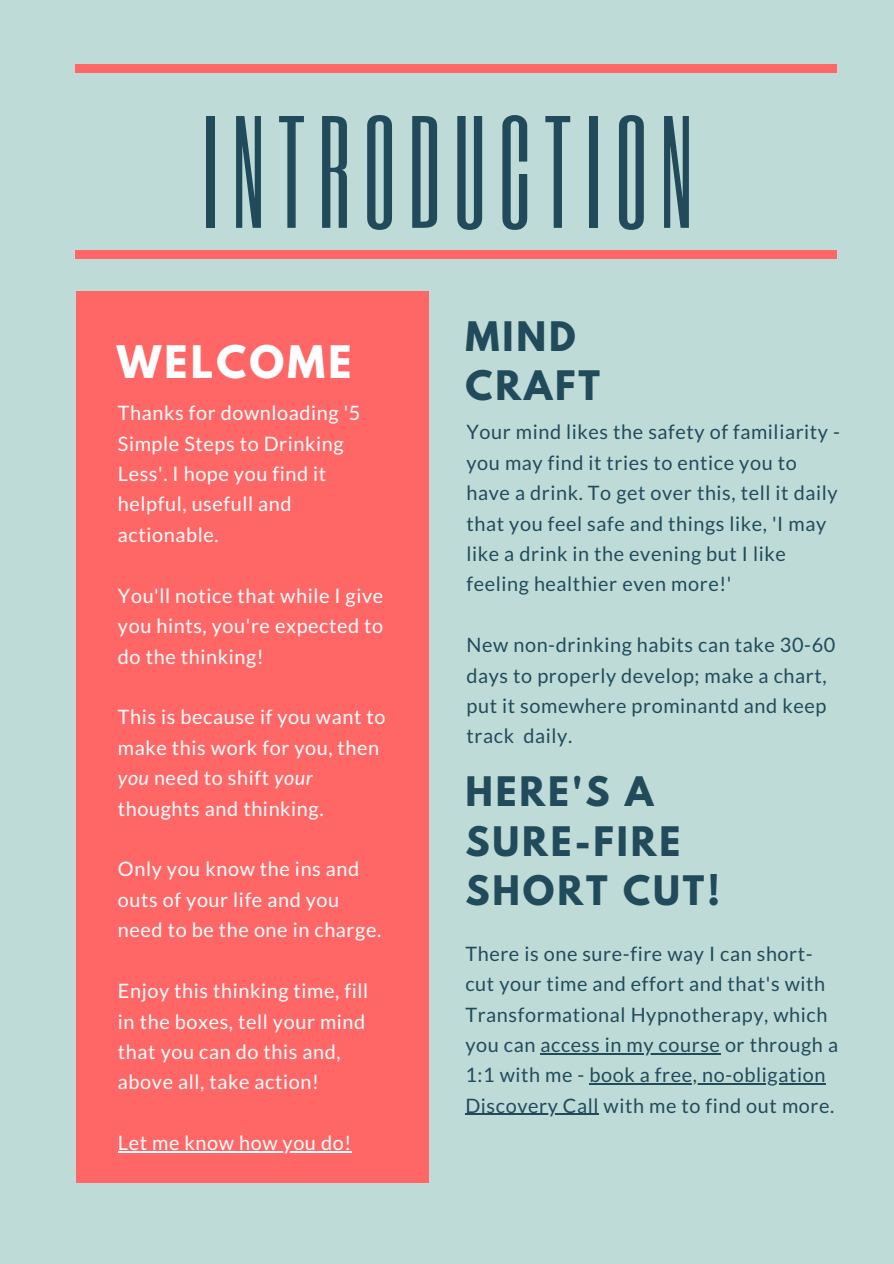
<style>
.page{position:relative;width:894px;height:1264px;background:#fff}
.page>*{position:absolute;margin:0;border:0;box-sizing:border-box;transform-origin:0 0}
.t1{font:132.45px "Six Caps";letter-spacing:.09em;color:#214b5b}
.t2{font:700 39.75px "League Spartan";letter-spacing:.08em;color:#fff}
.t3{font:700 36px/49.5px "League Spartan";letter-spacing:.08em;color:#214b5b}
.t4{font:19.8px/30.5px "Lato";letter-spacing:.03em;color:#214b5b}
.t5{font:19.8px/30.5px "Lato";letter-spacing:.03em;color:#fff}
.s1{font-style:italic}
</style>
<div class="page">
<div style="left:0;top:0;width:893px;height:1263px;background:#bedbd7"></div>
<div style="left:75px;top:65px;width:761px;height:7px;background:#ff6767"></div>
<div style="left:77px;top:291px;width:351px;height:890px;background:#ff6767"></div>
<hr style="left:118px;top:1151px;width:233px;height:1px;background:#fff">
<hr style="left:540px;top:1053px;width:180px;height:1px;background:#214b5b">
<hr style="left:589px;top:1083px;width:236px;height:1px;background:#214b5b">
<hr style="left:465px;top:1113px;width:134px;height:1px;background:#214b5b">
<div style="left:75px;top:250px;width:761px;height:8px;background:#ff6767"></div>
<h1 class="t1" style="left:201px;top:82px;width:493px">INTRODUCTION</h1>
<h2 class="t2" style="left:117px;top:342px;width:236px">WELCOME</h2>
<p class="t5" style="left:118px;top:397px;width:244px">Thanks for downloading '5<br>Simple Steps to Drinking<br>Less'. I hope you find it helpful, usefull and actionable.</p>
<p class="t5" style="left:118px;top:580px;width:267px;text-align:justify">You'll notice that while I give you hints, you're expected to do the thinking!</p>
<p class="t5" style="left:118px;top:701px;width:269px">This is because if you want to make this work for you, then <span class="s1">you</span> need to shift <span class="s1">your </span>thoughts and thinking.</p>
<p class="t5" style="left:118px;top:853px;width:265px">Only you know the ins and outs of your life and you need to be the one in charge.</p>
<p class="t5" style="left:118px;top:975px;width:252px">Enjoy this thinking time, fill in the boxes, tell your mind that you can do this and, above all, take action!</p>
<p class="t5" style="left:118px;top:1127px;width:235px">Let me know how you do!</p>
<h3 class="t3" style="left:465px;top:316px;width:136px">MIND<br>CRAFT</h3>
<p class="t4" style="left:466px;top:416px;width:375px">Your mind likes the safety of familiarity - you may find it tries to entice you to have a drink. To get over this, tell it daily that you feel safe and things like, 'I may like a drink in the evening but I like feeling healthier even more!'</p>
<p class="t4" style="left:466px;top:629px;width:370px">New non-drinking habits can take 30-60 days to properly develop; make a chart, put it somewhere prominantd and keep track daily.</p>
<h3 class="t3" style="left:465px;top:771px;width:256px">HERE'S A<br>SURE-FIRE<br>SHORT CUT!</h3>
<p class="t4" style="left:465px;top:937px;width:374px">There is one sure-fire way I can short&shy;cut your time and effort and that's with Transformational Hypnotherapy, which you can access in my course or through a 1:1 with me - book a free, no-obligation Discovery Call with me to find out more.</p>
</div>
